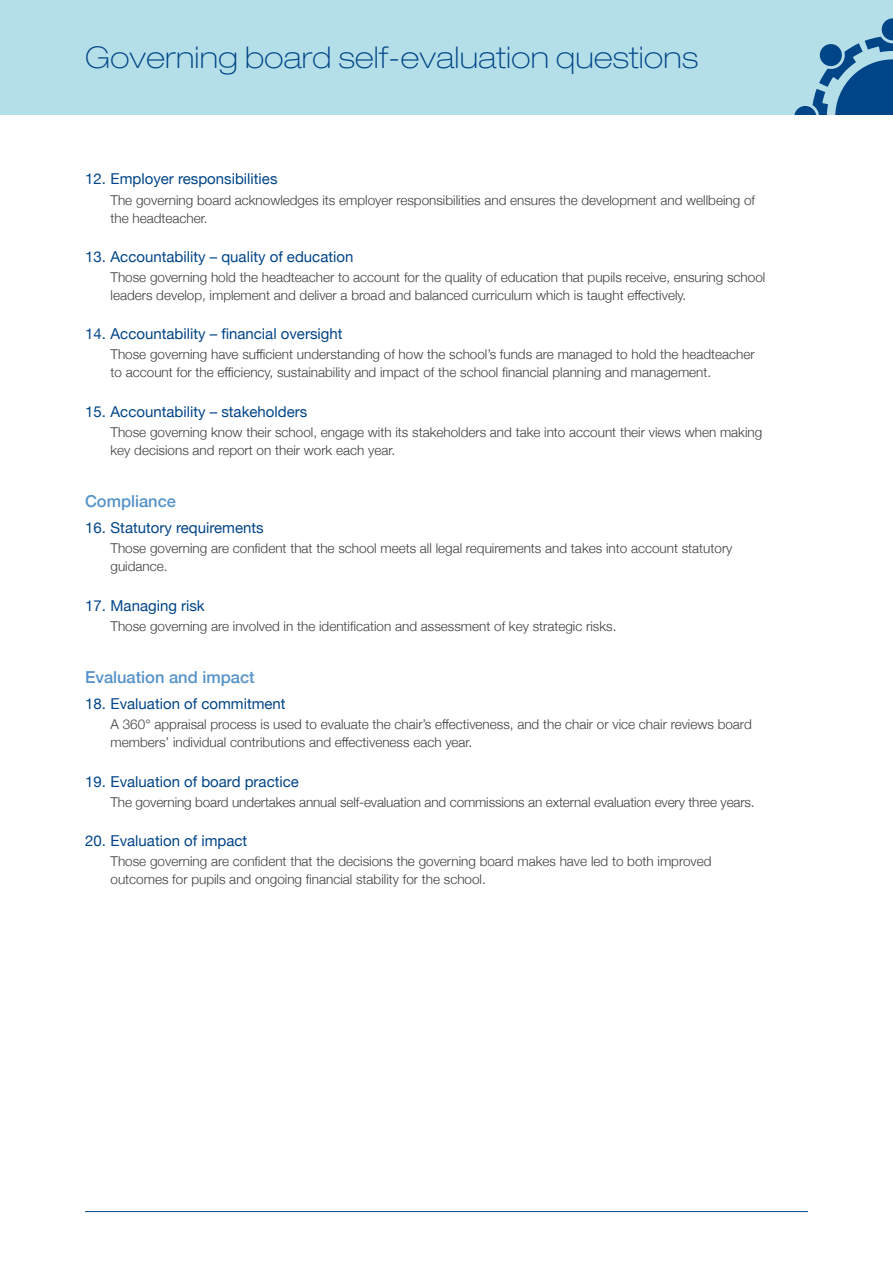
<style>
.page{position:relative;width:893px;height:1263px;background:#fff}
.page>*{position:absolute;margin:0;border:0;box-sizing:border-box;transform-origin:0 0}
.Main_Heading{font:100 expanded 30px "Helvetica Neue";letter-spacing:.01em;color:#004588}
._5__Subs_Level_1{font:500 16.5px "Helvetica Neue";color:#5693c9}
._7__Subs_Level_2{font:15px "Helvetica Neue";color:#004588}
._4__Main_Text{font:300 13.5px/18px "Helvetica Neue";color:#3e3d40}
</style>
<div class="page">
<div style="left:0;top:0;width:893px;height:114px;background:#b4dfe8"></div>
<svg style="left:794px;top:18px;width:99px;height:96px"></svg>
<hr style="left:85px;top:1211px;width:723px;height:1px;background:#004588">
<p class="Main_Heading" style="left:85px;top:39px;width:615px">Governing board self-evaluation questions</p>
<p class="_7__Subs_Level_2" style="left:85px;top:168px;width:194px">12. Employer responsibilities</p>
<p class="_4__Main_Text" style="left:111px;top:190px;width:646px">The governing board acknowledges its employer responsibilities and ensures the development and wellbeing of the headteacher.</p>
<p class="_7__Subs_Level_2" style="left:85px;top:246px;width:270px">13. Accountability – quality of education</p>
<p class="_4__Main_Text" style="left:111px;top:267px;width:656px">Those governing hold the headteacher to account for the quality of education that pupils receive, ensuring school leaders develop, implement and deliver a broad and balanced curriculum which is taught effectively.</p>
<p class="_7__Subs_Level_2" style="left:85px;top:323px;width:259px">14. Accountability – financial oversight</p>
<p class="_4__Main_Text" style="left:111px;top:344px;width:646px">Those governing have sufficient understanding of how the school’s funds are managed to hold the headteacher to account for the efficiency, sustainability and impact of the school financial planning and management.</p>
<p class="_7__Subs_Level_2" style="left:85px;top:400px;width:224px">15. Accountability – stakeholders</p>
<p class="_4__Main_Text" style="left:111px;top:422px;width:653px">Those governing know their school, engage with its stakeholders and take into account their views when making key decisions and report on their work each year.</p>
<p class="_5__Subs_Level_1" style="left:85px;top:488px;width:93px">Compliance</p>
<p class="_7__Subs_Level_2" style="left:85px;top:517px;width:180px">16. Statutory requirements</p>
<p class="_4__Main_Text" style="left:111px;top:538px;width:623px">Those governing are confident that the school meets all legal requirements and takes into account statutory guidance.</p>
<p class="_7__Subs_Level_2" style="left:85px;top:594px;width:121px">17. Managing risk</p>
<p class="_4__Main_Text" style="left:111px;top:616px;width:507px">Those governing are involved in the identification and assessment of key strategic risks.</p>
<p class="_5__Subs_Level_1" style="left:85px;top:664px;width:171px">Evaluation and impact</p>
<p class="_7__Subs_Level_2" style="left:85px;top:693px;width:202px">18. Evaluation of commitment</p>
<p class="_4__Main_Text" style="left:111px;top:715px;width:643px">A 360° appraisal process is used to evaluate the chair’s effectiveness, and the chair or vice chair reviews board members’ individual contributions and effectiveness each year.</p>
<p class="_7__Subs_Level_2" style="left:85px;top:770px;width:215px">19. Evaluation of board practice</p>
<p class="_4__Main_Text" style="left:111px;top:792px;width:646px">The governing board undertakes annual self-evaluation and commissions an external evaluation every three years.</p>
<p class="_7__Subs_Level_2" style="left:85px;top:830px;width:164px">20. Evaluation of impact</p>
<p class="_4__Main_Text" style="left:111px;top:851px;width:602px">Those governing are confident that the decisions the governing board makes have led to both improved outcomes for pupils and ongoing financial stability for the school.</p>
</div>
